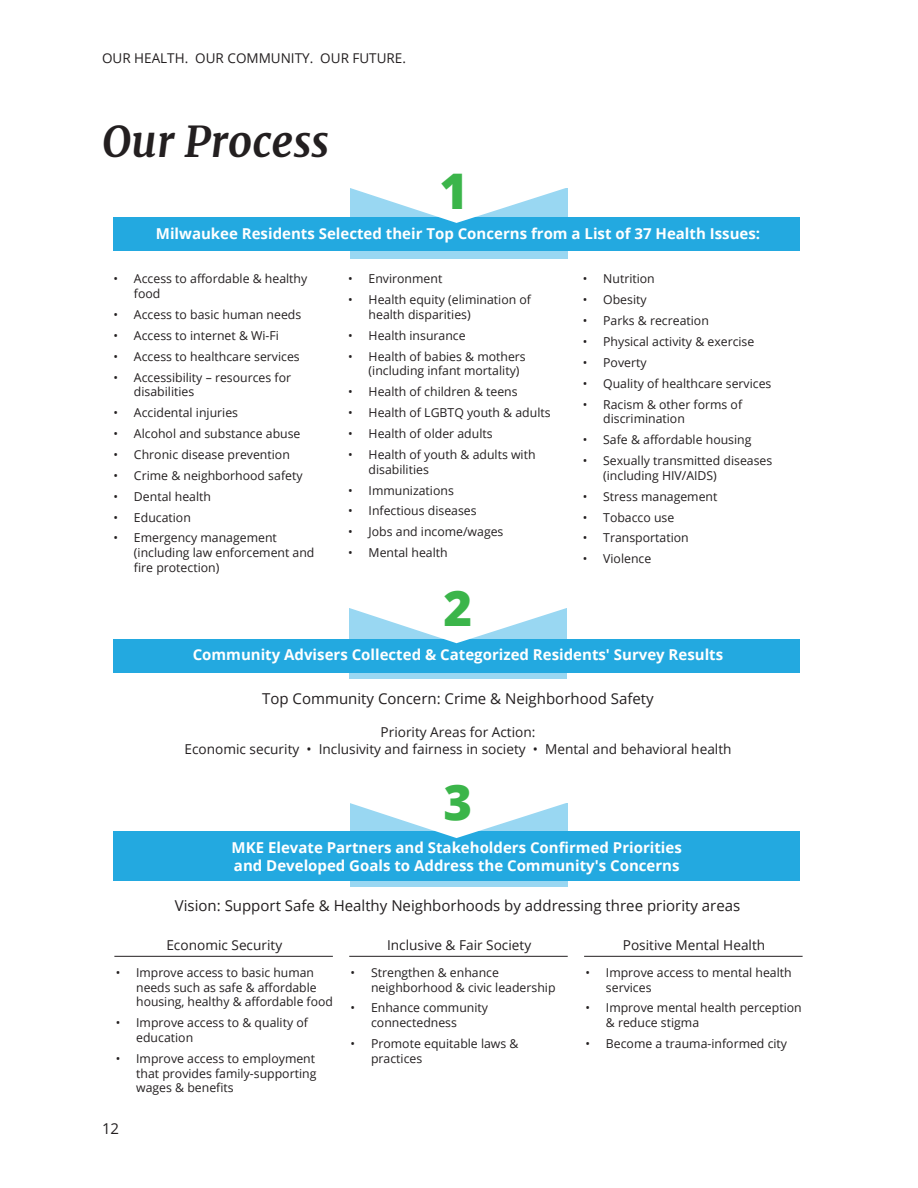
<style>
.page{position:relative;width:918px;height:1188px;background:#fff}
.page>*{position:absolute;margin:0;border:0;box-sizing:border-box;transform-origin:0 0}
.t1{font:800 49.05px "Open Sans";color:#3bb54a}
.t2{font:italic 700 42px "Merriweather";color:#231f20}
.t3{font:700 15px/18px "Open Sans";color:#fff}
.t4{font:15px "Open Sans";color:#231f20}
.t5{font:13.65px/16.4px "Open Sans";color:#231f20;text-align:center}
.t6{font:13.5px "Open Sans";color:#231f20}
.t7{font:12.3px/14.7px "Open Sans";color:#231f20}
</style>
<div class="page">
<div style="left:350px;top:804px;width:218px;height:83px;background:#99d7f2"></div>
<div style="left:350px;top:188px;width:218px;height:71px;background:#99d7f2"></div>
<div style="left:349px;top:608px;width:218px;height:71px;background:#99d7f2"></div>
<div style="left:114px;top:832px;width:686px;height:49px;background:#23a9e0"></div>
<div style="left:114px;top:639px;width:686px;height:34px;background:#23a9e0"></div>
<div style="left:114px;top:217px;width:686px;height:34px;background:#23a9e0"></div>
<svg style="left:350px;top:608px;width:216px;height:35px"></svg>
<svg style="left:350px;top:188px;width:216px;height:35px"></svg>
<svg style="left:349px;top:803px;width:218px;height:35px"></svg>
<hr style="left:114px;top:956px;width:219px;height:1px;background:#231f20">
<hr style="left:349px;top:956px;width:219px;height:1px;background:#231f20">
<hr style="left:584px;top:956px;width:219px;height:1px;background:#231f20">
<p class="t6" style="left:102px;top:49px;width:306px">OUR HEALTH. OUR COMMUNITY. OUR FUTURE.</p>
<h2 class="t2" style="left:102px;top:116px;width:229px">Our Process</h2>
<h1 class="t1" style="left:440px;top:153px;width:30px">1</h1>
<p class="t3" style="left:156px;top:224px;width:606px">Milwaukee Residents Selected their Top Concerns from a List of 37 Health Issues:</p>
<p class="t7" style="left:134px;top:271px;width:175px;text-indent:-20px">• Access to affordable &amp; healthy food</p>
<p class="t7" style="left:114px;top:307px;width:189px">• Access to basic human needs</p>
<p class="t7" style="left:114px;top:328px;width:167px">• Access to internet &amp; Wi-Fi</p>
<p class="t7" style="left:114px;top:349px;width:188px">• Access to healthcare services</p>
<p class="t7" style="left:134px;top:369px;width:159px;text-indent:-20px">• Accessibility – resources for disabilities</p>
<p class="t7" style="left:114px;top:405px;width:126px">• Accidental injuries</p>
<p class="t7" style="left:114px;top:426px;width:188px">• Alcohol and substance abuse</p>
<p class="t7" style="left:114px;top:447px;width:178px">• Chronic disease prevention</p>
<p class="t7" style="left:114px;top:468px;width:191px">• Crime &amp; neighborhood safety</p>
<p class="t7" style="left:114px;top:489px;width:99px">• Dental health</p>
<p class="t7" style="left:114px;top:509px;width:79px">• Education</p>
<p class="t7" style="left:134px;top:530px;width:182px;text-indent:-20px">• Emergency management (including law enforcement and fire protection)</p>
<p class="t7" style="left:348px;top:271px;width:96px">• Environment</p>
<p class="t7" style="left:369px;top:292px;width:164px;text-indent:-20px">• Health equity (elimination of health disparities)</p>
<p class="t7" style="left:348px;top:328px;width:119px">• Health insurance</p>
<p class="t7" style="left:369px;top:349px;width:159px;text-indent:-20px">• Health of babies &amp; mothers (including infant mortality)</p>
<p class="t7" style="left:348px;top:384px;width:171px">• Health of children &amp; teens</p>
<p class="t7" style="left:348px;top:405px;width:204px">• Health of LGBTQ youth &amp; adults</p>
<p class="t7" style="left:348px;top:426px;width:146px">• Health of older adults</p>
<p class="t7" style="left:369px;top:447px;width:168px;text-indent:-20px">• Health of youth &amp; adults with disabilities</p>
<p class="t7" style="left:348px;top:482px;width:107px">• Immunizations</p>
<p class="t7" style="left:348px;top:503px;width:130px">• Infectious diseases</p>
<p class="t7" style="left:348px;top:524px;width:157px">• Jobs and income/wages</p>
<p class="t7" style="left:348px;top:545px;width:101px">• Mental health</p>
<p class="t7" style="left:583px;top:271px;width:74px">• Nutrition</p>
<p class="t7" style="left:583px;top:292px;width:65px">• Obesity</p>
<p class="t7" style="left:583px;top:313px;width:128px">• Parks &amp; recreation</p>
<p class="t7" style="left:583px;top:334px;width:173px">• Physical activity &amp; exercise</p>
<p class="t7" style="left:583px;top:355px;width:65px">• Poverty</p>
<p class="t7" style="left:583px;top:376px;width:190px">• Quality of healthcare services</p>
<p class="t7" style="left:603px;top:396px;width:140px;text-indent:-20px">• Racism &amp; other forms of discrimination</p>
<p class="t7" style="left:583px;top:432px;width:170px">• Safe &amp; affordable housing</p>
<p class="t7" style="left:603px;top:453px;width:171px;text-indent:-20px">• Sexually transmitted diseases (including HIV/AIDS)</p>
<p class="t7" style="left:583px;top:489px;width:136px">• Stress management</p>
<p class="t7" style="left:583px;top:509px;width:93px">• Tobacco use</p>
<p class="t7" style="left:583px;top:530px;width:107px">• Transportation</p>
<p class="t7" style="left:583px;top:551px;width:70px">• Violence</p>
<h1 class="t1" style="left:444px;top:571px;width:30px">2</h1>
<p class="t3" style="left:193px;top:645px;width:532px">Community Advisers Collected &amp; Categorized Residents' Survey Results</p>
<p class="t4" style="left:262px;top:689px;width:393px">Top Community Concern: Crime &amp; Neighborhood Safety</p>
<p class="t5" style="left:185px;top:724px;width:549px">Priority Areas for Action:<br>Economic security • Inclusivity and fairness in society • Mental and behavioral health</p>
<h1 class="t1" style="left:444px;top:765px;width:30px">3</h1>
<p class="t3" style="left:232px;top:838px;width:452px">MKE Elevate Partners and Stakeholders Confirmed Priorities and Developed Goals to Address the Community's Concerns</p>
<p class="t4" style="left:175px;top:895px;width:567px">Vision: Support Safe &amp; Healthy Neighborhoods by addressing three priority areas</p>
<p class="t5" style="left:166px;top:936px;width:117px">Economic Security</p>
<p class="t7" style="left:136px;top:965px;width:198px;text-indent:-20px">• Improve access to basic human needs such as safe &amp; affordable housing, healthy &amp; affordable food</p>
<p class="t7" style="left:136px;top:1015px;width:173px;text-indent:-20px">• Improve access to &amp; quality of education</p>
<p class="t7" style="left:136px;top:1051px;width:182px;text-align:justify;text-indent:-20px">• Improve access to employment that provides family-supporting wages &amp; benefits</p>
<p class="t5" style="left:387px;top:936px;width:146px">Inclusive &amp; Fair Society</p>
<p class="t7" style="left:371px;top:965px;width:186px;text-indent:-20px">• Strengthen &amp; enhance neighborhood &amp; civic leadership</p>
<p class="t7" style="left:371px;top:1000px;width:118px;text-indent:-20px">• Enhance community connectedness</p>
<p class="t7" style="left:371px;top:1036px;width:149px;text-indent:-20px">• Promote equitable laws &amp; practices</p>
<p class="t5" style="left:623px;top:936px;width:144px">Positive Mental Health</p>
<p class="t7" style="left:606px;top:965px;width:187px;text-indent:-20px">• Improve access to mental health services</p>
<p class="t7" style="left:606px;top:1000px;width:197px;text-indent:-20px">• Improve mental health perception &amp; reduce stigma</p>
<p class="t7" style="left:585px;top:1036px;width:203px">• Become a trauma-informed city</p>
<p class="t4" style="left:102px;top:1118px;width:19px">12</p>
</div>
